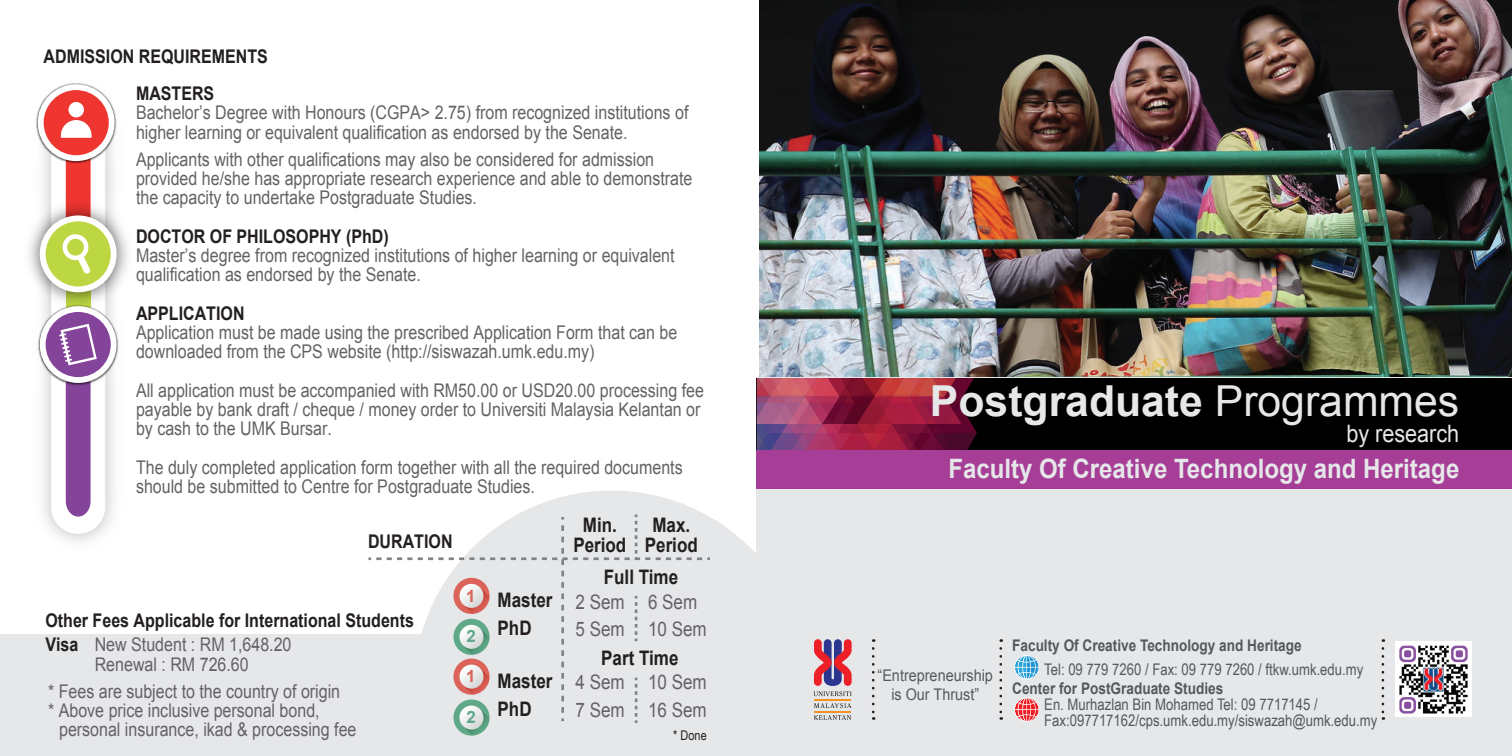
<style>
.page{position:relative;width:1512px;height:756px;background:#fff}
.page>*{position:absolute;margin:0;border:0;box-sizing:border-box;transform-origin:0 0}
.t1{font:700 42.75px "Arial";color:#e6e7e9}
.t2{font:700 26.7px "Arial";color:#e6e7e9;scale:.9 1}
.t3{font:24px "Arial";color:#e6e7e9;scale:.9 1}
.t4{font:700 20.1px/28.3px "Arial";color:#231f20;scale:.85 1}
.t5{font:20.1px/27.3px "Arial";color:#636366;scale:.85 1}
.t6{font:18.9px/19.2px "Arial";color:#636366;scale:.85 1}
.t7{font:700 18.9px/24.6px "Arial";color:#231f20;scale:.85 1}
.t8{font:700 16.95px "Arial";color:#db635a}
.t9{font:700 16.95px "Arial";color:#5fa888}
.t10{font:16.05px/16px "Arial Narrow";color:#57585a}
.t11{font:700 16.05px "Arial";color:#57585a;scale:.85 1}
.t12{font:16.05px/18.8px "Arial";color:#57585a;text-align:center;scale:.9 1}
.t13{font:13.35px "Arial Narrow";color:#231f20}
.s1{font-weight:400;color:#636366}
.s2{font-weight:400}
</style>
<div class="page">
<div style="left:0;top:635px;width:757px;height:121px;background:#e6e7e9"></div>
<svg style="left:517px;top:491px;width:240px;height:144px;fill:#e6e7e9"></svg>
<svg style="left:368px;top:515px;width:342px;height:221px"></svg>
<img style="left:36px;top:83px;width:82px;height:82px">
<svg style="left:38px;top:84px;width:77px;height:77px"></svg>
<div style="left:44px;top:90px;width:65px;height:65px;background:#ee3530;border-radius:50%"></div>
<img style="left:28px;top:194px;width:100px;height:111px">
<svg style="left:40px;top:215px;width:77px;height:77px"></svg>
<div style="left:46px;top:221px;width:65px;height:65px;background:#bdd743;border-radius:50%"></div>
<svg style="left:61px;top:90px;width:31px;height:184px"></svg>
<img style="left:37px;top:305px;width:82px;height:82px">
<svg style="left:40px;top:306px;width:77px;height:77px"></svg>
<div style="left:46px;top:312px;width:65px;height:65px;background:#83449a;border-radius:50%"></div>
<svg style="left:59px;top:324px;width:38px;height:193px"></svg>
<img style="left:759px;top:0;width:753px;height:378px">
<div style="left:757px;top:378px;width:755px;height:378px;background:#e6e7e9"></div>
<div style="left:757px;top:378px;width:755px;height:77px;background:#000"></div>
<svg style="left:757px;top:378px;width:220px;height:73px;background:#922b4c"></svg>
<img style="left:1395px;top:642px;width:77px;height:75px">
<div style="left:757px;top:451px;width:755px;height:38px;background:#a63e97"></div>
<svg style="left:872px;top:648px;width:3px;height:72px"></svg>
<svg style="left:999px;top:648px;width:3px;height:72px"></svg>
<svg style="left:1382px;top:648px;width:2px;height:72px"></svg>
<svg style="left:814px;top:703px;width:37px;height:5px"></svg>
<svg style="left:814px;top:715px;width:37px;height:5px"></svg>
<hr style="left:814px;top:699px;width:37px;height:2px;background:#f69222">
<hr style="left:814px;top:711px;width:37px;height:1px;background:#f69222">
<svg style="left:814px;top:639px;width:38px;height:57px"></svg>
<svg style="left:1014px;top:655px;width:25px;height:25px"></svg>
<svg style="left:1014px;top:697px;width:25px;height:25px"></svg>
<p class="t7" style="left:44px;top:45px;width:265px">ADMISSION REQUIREMENTS</p>
<p class="t7" style="left:136px;top:82px;width:94px">MASTERS</p>
<p class="t6" style="left:136px;top:103px;width:651px">Bachelor’s Degree with Honours (CGPA&gt; 2.75) from recognized institutions of higher learning or equivalent qualification as endorsed by the Senate.</p>
<p class="t6" style="left:136px;top:150px;width:656px">Applicants with other qualifications may also be considered for admission provided he/she has appropriate research experience and able to demonstrate the capacity to undertake Postgraduate Studies.</p>
<p class="t7" style="left:136px;top:224px;width:299px">DOCTOR OF PHILOSOPHY (PhD)</p>
<p class="t6" style="left:136px;top:246px;width:635px">Master’s degree from recognized institutions of higher learning or equivalent qualification as endorsed by the Senate.</p>
<p class="t7" style="left:136px;top:301px;width:129px">APPLICATION</p>
<p class="t6" style="left:136px;top:323px;width:638px">Application must be made using the prescribed Application Form that can be downloaded from the CPS website (http://siswazah.umk.edu.my)</p>
<p class="t6" style="left:136px;top:381px;width:670px">All application must be accompanied with RM50.00 or USD20.00 processing fee payable by bank draft / cheque / money order to Universiti Malaysia Kelantan or by cash to the UMK Bursar.</p>
<p class="t6" style="left:136px;top:457px;width:645px">The duly completed application form together with all the required documents should be submitted to Centre for Postgraduate Studies.</p>
<p class="t7" style="left:368px;top:530px;width:101px">DURATION</p>
<p class="t7" style="left:45px;top:608px;width:435px">Other Fees Applicable for International Students<br>Visa <span class="s1">New Student : RM 1,648.20</span></p>
<p class="t6" style="left:48px;top:651px;width:345px;line-height:27.3px;text-indent:47px">Renewal : RM 726.60<br>* Fees are subject to the country of origin</p>
<p class="t6" style="left:59px;top:701px;width:351px;text-indent:-11px">* Above price inclusive personal bond, personal insurance, ikad &amp; processing fee</p>
<p class="t8" style="left:466px;top:584px;width:11px">1</p>
<p class="t9" style="left:467px;top:625px;width:11px">2</p>
<p class="t8" style="left:466px;top:665px;width:11px">1</p>
<p class="t9" style="left:467px;top:706px;width:11px">2</p>
<p class="t4" style="left:573px;top:515px;width:64px;line-height:20.4px;text-align:center">Min.<br>Period</p>
<p class="t4" style="left:645px;top:515px;width:64px;line-height:20.4px;text-align:center">Max.<br>Period</p>
<p class="t4" style="left:498px;top:587px;width:66px">Master<br>PhD</p>
<p class="t4" style="left:604px;top:563px;width:89px">Full Time</p>
<p class="t5" style="left:576px;top:588px;width:156px">2 Sem 6 Sem<br>5 Sem 10 Sem</p>
<p class="t4" style="left:601px;top:644px;width:92px">Part Time</p>
<p class="t4" style="left:498px;top:667px;width:66px">Master<br>PhD</p>
<p class="t5" style="left:576px;top:669px;width:156px">4 Sem 10 Sem<br>7 Sem 16 Sem</p>
<p class="t13" style="left:673px;top:725px;width:35px">* Done</p>
<h1 class="t1" style="left:930px;top:372px;width:531px">Postgraduate <span class="s2">Programmes</span></h1>
<p class="t3" style="left:1346px;top:418px;width:127px">by research</p>
<h2 class="t2" style="left:948px;top:451px;width:569px">Faculty Of Creative Technology and Heritage</h2>
<p class="t12" style="left:878px;top:667px;width:130px">“Entrepreneurship is Our Thrust”</p>
<p class="t11" style="left:1012px;top:635px;width:342px">Faculty Of Creative Technology and Heritage</p>
<p class="t10" style="left:1044px;top:661px;width:321px">Tel: 09 779 7260 / Fax: 09 779 7260 / ftkw.umk.edu.my</p>
<p class="t11" style="left:1012px;top:677px;width:250px">Center for PostGraduate Studies</p>
<p class="t10" style="left:1044px;top:695px;width:335px">En. Murhazlan Bin Mohamed Tel: 09 7717145 /<br>Fax:097717162/cps.umk.edu.my/siswazah@umk.edu.my</p>
</div>
